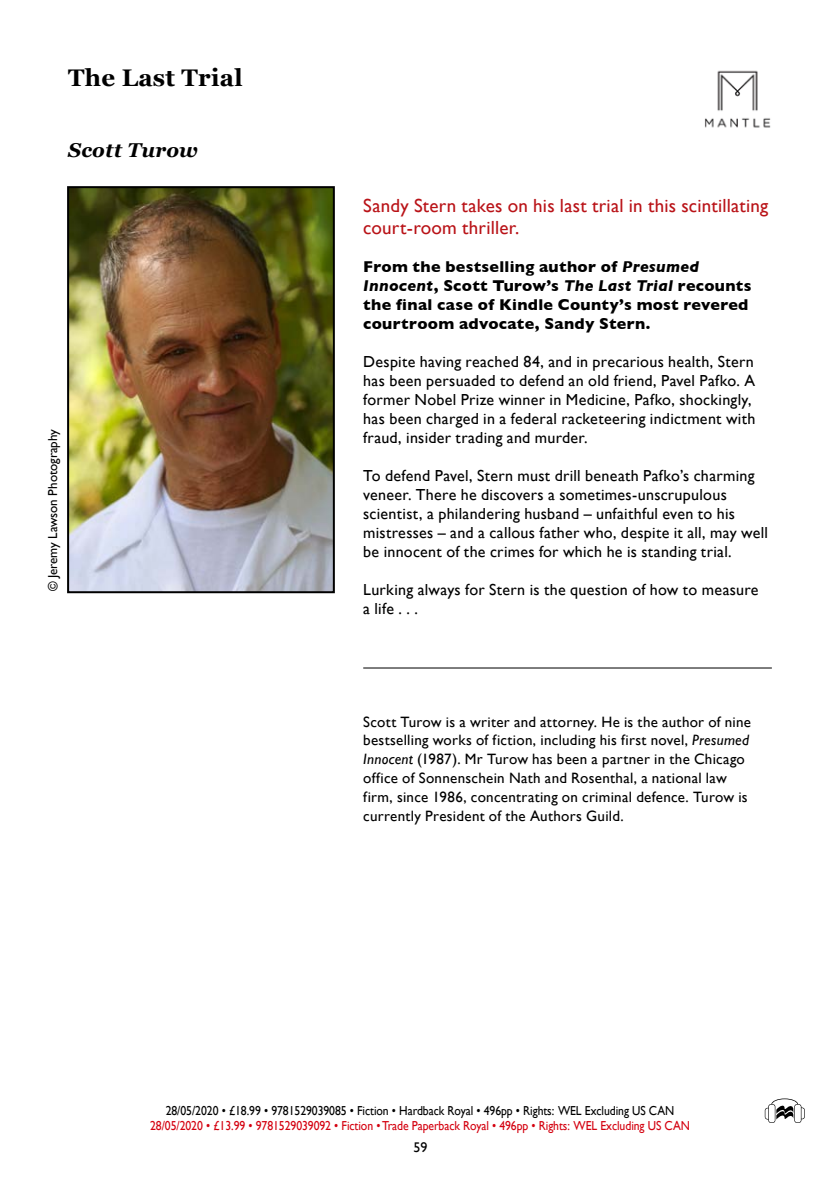
<style>
.page{position:relative;width:840px;height:1191px;background:#fff}
.page>*{position:absolute;margin:0;border:0;box-sizing:border-box;transform-origin:0 0}
.t1{font:700 24px "Georgia";letter-spacing:.01em;color:#000}
.t2{font:italic 700 20px "Georgia";letter-spacing:.01em;color:#000}
.t3{font:19px/22px "Gill Sans";letter-spacing:.01em;color:#b91217}
.t4{font:16px/19px "Gill Sans";letter-spacing:.015em;color:#000}
.t5{font:700 16px/19px "Gill Sans";letter-spacing:.02em;color:#000}
.t6{font:15px/19px "Gill Sans";letter-spacing:.02em;color:#000}
.t7{font:14px "Gill Sans";color:#000}
.t8{font:13px "Gill Sans";letter-spacing:-.005em;color:#d4000f;scale:.9 1}
.t9{font:13px "Gill Sans";letter-spacing:-.005em;color:#000;scale:.9 1}
.t10{font:13px "Gill Sans";letter-spacing:-.005em;color:#000}
.s1{font-style:italic}
</style>
<div class="page">
<img style="left:70px;top:189px;width:261px;height:401px">
<div style="left:67px;top:186px;width:267px;height:407px;border:2px solid #000"></div>
<hr style="left:363px;top:667px;width:408px;height:1px;background:#000">
<img style="left:705px;top:70px;width:66px;height:58px">
<svg style="left:764px;top:1098px;width:40px;height:25px"></svg>
<h1 class="t1" style="left:68px;top:64px;width:176px">The Last Trial</h1>
<p class="t2" style="left:68px;top:139px;width:131px">Scott Turow</p>
<p class="t10" style="left:45px;top:591px;width:163px;rotate:-90deg">© Jeremy Lawson Photography</p>
<p class="t3" style="left:363px;top:194px;width:406px">Sandy Stern takes on his last trial in this scintillating court-room thriller.</p>
<p class="t5" style="left:363px;top:256px;width:389px">From the bestselling author of <span class="s1">Presumed Innocent</span>, Scott Turow’s <span class="s1">The Last Trial</span> recounts the final case of Kindle County’s most revered courtroom advocate, Sandy Stern.</p>
<p class="t4" style="left:363px;top:352px;width:393px">Despite having reached 84, and in precarious health, Stern has been persuaded to defend an old friend, Pavel Pafko. A former Nobel Prize winner in Medicine, Pafko, shockingly, has been charged in a federal racketeering indictment with fraud, insider trading and murder.</p>
<p class="t4" style="left:363px;top:465px;width:406px">To defend Pavel, Stern must drill beneath Pafko’s charming veneer. There he discovers a sometimes-unscrupulous scientist, a philandering husband – unfaithful even to his mistresses – and a callous father who, despite it all, may well be innocent of the crimes for which he is standing trial.</p>
<p class="t4" style="left:363px;top:579px;width:396px">Lurking always for Stern is the question of how to measure a life . . .</p>
<p class="t6" style="left:363px;top:712px;width:389px">Scott Turow is a writer and attorney. He is the author of nine bestselling works of fiction, including his first novel, <span class="s1">Presumed Innocent</span> (1987). Mr Turow has been a partner in the Chicago office of Sonnenschein Nath and Rosenthal, a national law firm, since 1986, concentrating on criminal defence. Turow is currently President of the Authors Guild.</p>
<p class="t9" style="left:165px;top:1102px;width:566px">28/05/2020 • £18.99 • 9781529039085 • Fiction • Hardback Royal • 496pp • Rights: WEL Excluding US CAN</p>
<p class="t8" style="left:150px;top:1118px;width:601px">28/05/2020 • £13.99 • 9781529039092 • Fiction • Trade Paperback Royal • 496pp • Rights: WEL Excluding US CAN</p>
<p class="t7" style="left:413px;top:1139px;width:15px">59</p>
</div>
